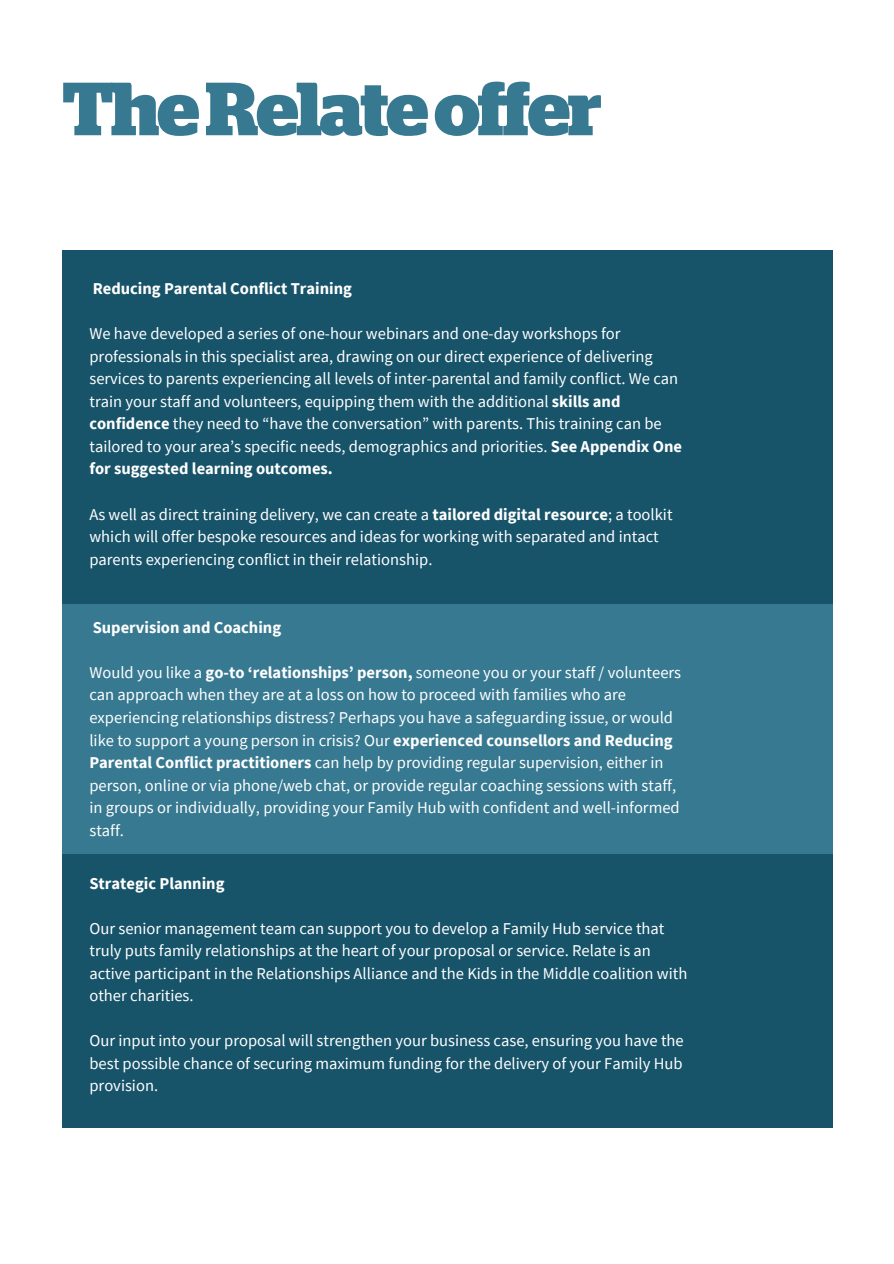
<style>
.page{position:relative;width:894px;height:1264px;background:#fff}
.page>*{position:absolute;margin:0;border:0;box-sizing:border-box;transform-origin:0 0}
.t1{font:700 75px "Stag";letter-spacing:-.03em;color:#377991}
.t2{font:16.5px "Source Sans Pro";color:#fff}
.t3{font:700 16.5px "Source Sans Pro";color:#fff}
.s1{font-weight:700}
</style>
<div class="page">
<div style="left:62px;top:250px;width:770px;height:354px;background:#175369"></div>
<div style="left:62px;top:604px;width:770px;height:250px;background:#377991"></div>
<div style="left:62px;top:854px;width:770px;height:273px;background:#175369"></div>
<p class="t1" style="left:62px;top:75px;width:541px">TheRelateoffer</p>
<p class="t3" style="left:93px;top:278px;width:261px">Reducing Parental Conflict Training</p>
<p class="t2" style="left:89px;top:323px;width:532px">We have developed a series of one-hour webinars and one-day workshops for</p>
<p class="t2" style="left:89px;top:345px;width:564px">professionals in this specialist area, drawing on our direct experience of delivering</p>
<p class="t2" style="left:89px;top:368px;width:590px">services to parents experiencing all levels of inter-parental and family conflict. We can</p>
<p class="t2" style="left:89px;top:390px;width:532px">train your staff and volunteers, equipping them with the additional <span class="s1">skills and</span></p>
<p class="t2" style="left:89px;top:413px;width:573px"><span class="s1">confidence</span> they need to “have the conversation” with parents. This training can be</p>
<p class="t2" style="left:89px;top:435px;width:594px">tailored to your area’s specific needs, demographics and priorities. <span class="s1">See Appendix One</span></p>
<p class="t3" style="left:89px;top:458px;width:245px">for suggested learning outcomes.</p>
<p class="t2" style="left:89px;top:503px;width:584px">As well as direct training delivery, we can create a <span class="s1">tailored digital resource</span>; a toolkit</p>
<p class="t2" style="left:89px;top:526px;width:570px">which will offer bespoke resources and ideas for working with separated and intact</p>
<p class="t2" style="left:89px;top:548px;width:344px">parents experiencing conflict in their relationship.</p>
<p class="t3" style="left:93px;top:616px;width:190px">Supervision and Coaching</p>
<p class="t2" style="left:89px;top:661px;width:593px">Would you like a <span class="s1">go-to ‘relationships’ person,</span> someone you or your staff / volunteers</p>
<p class="t2" style="left:89px;top:684px;width:538px">can approach when they are at a loss on how to proceed with families who are</p>
<p class="t2" style="left:89px;top:706px;width:585px">experiencing relationships distress? Perhaps you have a safeguarding issue, or would</p>
<p class="t2" style="left:89px;top:729px;width:584px">like to support a young person in crisis? Our <span class="s1">experienced counsellors and Reducing</span></p>
<p class="t2" style="left:89px;top:751px;width:575px"><span class="s1">Parental Conflict practitioners</span> can help by providing regular supervision, either in</p>
<p class="t2" style="left:89px;top:774px;width:588px">person, online or via phone/web chat, or provide regular coaching sessions with staff,</p>
<p class="t2" style="left:89px;top:796px;width:591px">in groups or individually, providing your Family Hub with confident and well-informed</p>
<p class="t2" style="left:89px;top:819px;width:36px">staff.</p>
<p class="t3" style="left:89px;top:872px;width:136px">Strategic Planning</p>
<p class="t2" style="left:89px;top:917px;width:576px">Our senior management team can support you to develop a Family Hub service that</p>
<p class="t2" style="left:89px;top:940px;width:563px">truly puts family relationships at the heart of your proposal or service. Relate is an</p>
<p class="t2" style="left:89px;top:962px;width:599px">active participant in the Relationships Alliance and the Kids in the Middle coalition with</p>
<p class="t2" style="left:89px;top:985px;width:106px">other charities.</p>
<p class="t2" style="left:89px;top:1030px;width:595px">Our input into your proposal will strengthen your business case, ensuring you have the</p>
<p class="t2" style="left:89px;top:1052px;width:594px">best possible chance of securing maximum funding for the delivery of your Family Hub</p>
<p class="t2" style="left:89px;top:1075px;width:70px">provision.</p>
</div>
